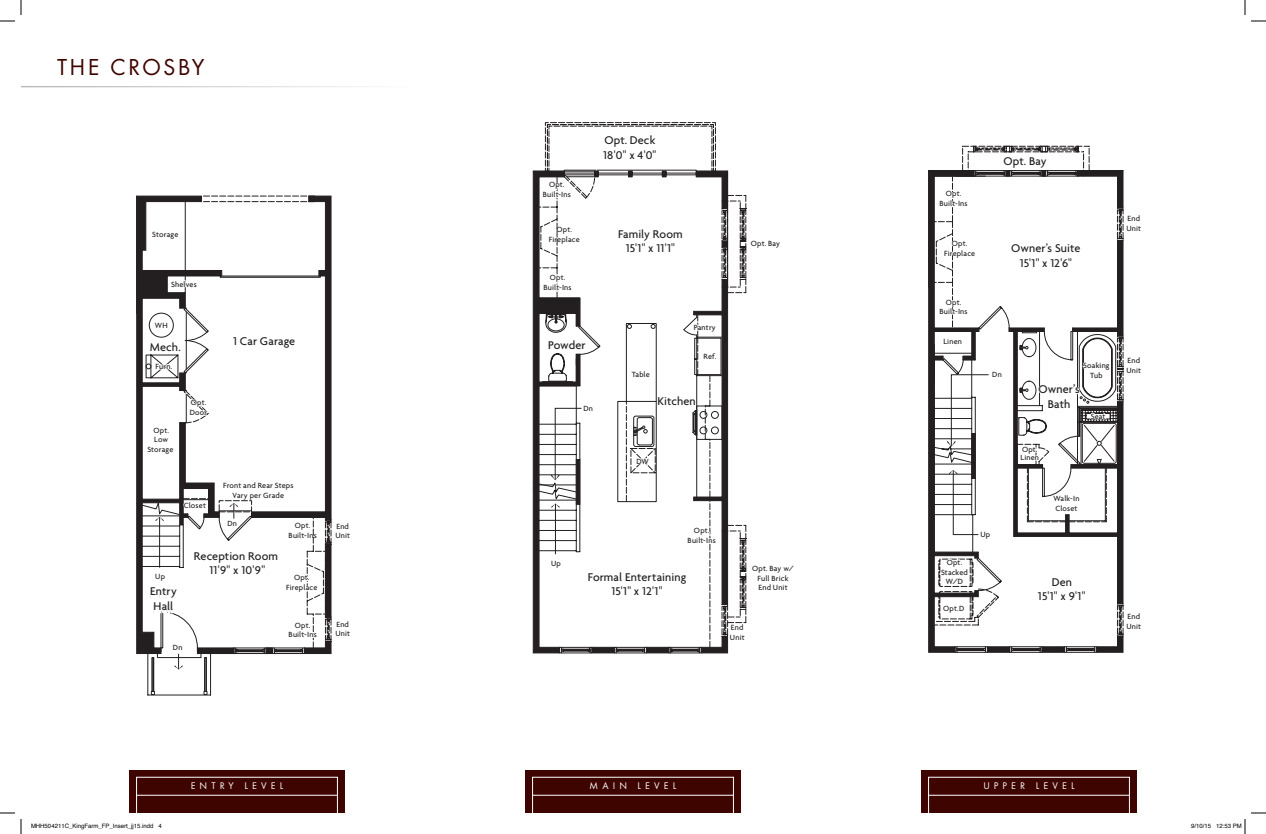
<style>
.page{position:relative;width:1266px;height:834px;background:#fff}
.page>*{position:absolute;margin:0;border:0;box-sizing:border-box;transform-origin:0 0}
.t1{font:24px "Futura T";letter-spacing:.095em;color:#3e0400}
.t2{font:500 12.1px/14.6px "Agenda";letter-spacing:.005em;color:#231f20;text-align:center}
.t3{font:10px "Futura T";letter-spacing:.41em;color:#fff}
.t4{font:500 8.1px/9.7px "Agenda";letter-spacing:.02em;color:#231f20;text-align:center}
.t5{font:6px "Helvetica";color:#000}
</style>
<div class="page">
<hr style="left:21px;top:86px;width:396px;height:1px;background:#9c9c9e">
<div style="left:129px;top:770px;width:216px;height:43px;background:#3e0400"></div>
<svg style="left:136px;top:777px;width:202px;height:36px"></svg>
<hr style="left:136px;top:795px;width:202px;height:1px;background:#fff">
<div style="left:525px;top:770px;width:216px;height:43px;background:#3e0400"></div>
<svg style="left:532px;top:777px;width:202px;height:36px"></svg>
<hr style="left:532px;top:795px;width:202px;height:1px;background:#fff">
<div style="left:921px;top:770px;width:216px;height:43px;background:#3e0400"></div>
<svg style="left:928px;top:777px;width:202px;height:36px"></svg>
<hr style="left:928px;top:795px;width:202px;height:1px;background:#fff">
<svg style="left:136px;top:196px;width:196px;height:500px"></svg>
<svg style="left:728px;top:171px;width:18px;height:482px"></svg>
<svg style="left:532px;top:122px;width:196px;height:532px"></svg>
<svg style="left:962px;top:145px;width:128px;height:25px"></svg>
<svg style="left:928px;top:170px;width:196px;height:483px"></svg>
<svg style="left:0;top:0;width:22px;height:22px"></svg>
<svg style="left:0;top:812px;width:22px;height:22px"></svg>
<svg style="left:1244px;top:0;width:22px;height:22px"></svg>
<svg style="left:1244px;top:812px;width:22px;height:22px"></svg>
<p class="t1" style="left:57px;top:53px;width:149px">THE CROSBY</p>
<p class="t4" style="left:152px;top:230px;width:28px">Storage</p>
<p class="t4" style="left:171px;top:279px;width:27px">Shelves</p>
<p class="t4" style="left:155px;top:320px;width:14px">WH</p>
<p class="t2" style="left:150px;top:340px;width:32px">Mech.</p>
<p class="t2" style="left:233px;top:334px;width:64px">1 Car Garage</p>
<p class="t4" style="left:156px;top:361px;width:18px">Furn.</p>
<p class="t4" style="left:147px;top:425px;width:28px">Opt.<br>Low<br>Storage</p>
<p class="t4" style="left:190px;top:398px;width:19px;text-align:left">Opt.<br>Door</p>
<p class="t4" style="left:184px;top:500px;width:24px">Closet</p>
<p class="t4" style="left:223px;top:481px;width:72px;line-height:9.4px">Front and Rear Steps<br>Vary per Grade</p>
<p class="t4" style="left:227px;top:518px;width:11px">Dn</p>
<p class="t4" style="left:289px;top:521px;width:30px">Opt.<br>Built-Ins</p>
<p class="t4" style="left:155px;top:571px;width:11px">Up</p>
<p class="t2" style="left:150px;top:584px;width:28px;text-align:left">Entry<br>Hall</p>
<p class="t2" style="left:150px;top:587px;width:28px;text-align:left">Entry<br>Hall</p>
<p class="t4" style="left:173px;top:642px;width:11px">Dn</p>
<p class="t2" style="left:194px;top:548px;width:86px">Reception Room<br>11'9" x 10'9"</p>
<p class="t4" style="left:286px;top:573px;width:33px">Opt.<br>Fireplace</p>
<p class="t4" style="left:289px;top:620px;width:30px">Opt.<br>Built-Ins</p>
<p class="t4" style="left:335px;top:521px;width:16px;line-height:9.4px;text-align:left">End<br>Unit</p>
<p class="t4" style="left:335px;top:619px;width:16px;line-height:9.4px;text-align:left">End<br>Unit</p>
<p class="t4" style="left:543px;top:180px;width:30px">Opt.<br>Built-Ins</p>
<p class="t2" style="left:603px;top:133px;width:55px;text-align:left">Opt. Deck<br>18'0" x 4'0"</p>
<p class="t4" style="left:549px;top:225px;width:33px">Opt.<br>Fireplace</p>
<p class="t2" style="left:618px;top:226px;width:66px">Family Room<br>15'1" x 11'1"</p>
<p class="t4" style="left:543px;top:272px;width:30px">Opt.<br>Built-Ins</p>
<p class="t2" style="left:548px;top:338px;width:39px">Powder</p>
<p class="t4" style="left:632px;top:370px;width:20px">Table</p>
<p class="t4" style="left:694px;top:322px;width:24px">Pantry</p>
<p class="t4" style="left:704px;top:351px;width:14px">Ref.</p>
<p class="t4" style="left:583px;top:404px;width:11px">Dn</p>
<p class="t2" style="left:657px;top:393px;width:40px">Kitchen</p>
<p class="t4" style="left:636px;top:456px;width:14px">DW</p>
<p class="t4" style="left:751px;top:238px;width:31px">Opt. Bay</p>
<p class="t4" style="left:551px;top:558px;width:11px">Up</p>
<p class="t4" style="left:688px;top:526px;width:30px">Opt.<br>Built-Ins</p>
<p class="t2" style="left:588px;top:569px;width:100px">Formal Entertaining<br>15'1" x 12'1"</p>
<p class="t4" style="left:752px;top:563px;width:43px">Opt. Bay w/<br>Full Brick<br>End Unit</p>
<p class="t4" style="left:730px;top:622px;width:16px;text-align:left">End<br>Unit</p>
<p class="t4" style="left:939px;top:189px;width:30px">Opt.<br>Built-Ins</p>
<p class="t4" style="left:944px;top:239px;width:33px">Opt.<br>Fireplace</p>
<p class="t4" style="left:939px;top:297px;width:30px">Opt.<br>Built-Ins</p>
<p class="t4" style="left:944px;top:336px;width:20px">Linen</p>
<p class="t2" style="left:1004px;top:153px;width:45px">Opt. Bay</p>
<p class="t2" style="left:1011px;top:241px;width:71px">Owner’s Suite<br>15'1" x 12'6"</p>
<p class="t4" style="left:992px;top:369px;width:11px">Dn</p>
<p class="t4" style="left:1083px;top:360px;width:28px">Soaking<br>Tub</p>
<p class="t2" style="left:1039px;top:382px;width:43px">Owner’s<br>Bath</p>
<p class="t4" style="left:1021px;top:445px;width:20px;line-height:8.1px;text-align:left">Opt.<br>Linen</p>
<p class="t4" style="left:1091px;top:411px;width:16px">Seat</p>
<p class="t4" style="left:1053px;top:494px;width:28px;text-align:left">Walk-In<br>Closet</p>
<p class="t4" style="left:941px;top:557px;width:28px">Opt.<br>Stacked<br>W/D</p>
<p class="t4" style="left:943px;top:603px;width:23px">Opt.D</p>
<p class="t4" style="left:980px;top:529px;width:11px">Up</p>
<p class="t2" style="left:1038px;top:574px;width:49px">Den<br>15'1" x 9'1"</p>
<p class="t4" style="left:1126px;top:213px;width:16px;text-align:left">End<br>Unit</p>
<p class="t4" style="left:1126px;top:355px;width:16px;text-align:left">End<br>Unit</p>
<p class="t4" style="left:1126px;top:612px;width:16px;text-align:left">End<br>Unit</p>
<p class="t3" style="left:191px;top:780px;width:94px">ENTRY LEVEL</p>
<p class="t3" style="left:590px;top:780px;width:88px">MAIN LEVEL</p>
<p class="t3" style="left:983px;top:780px;width:93px">UPPER LEVEL</p>
<p class="t5" style="left:31px;top:821px;width:132px">MHH504211C_KingFarm_FP_Insert_jj15.indd 4</p>
<p class="t5" style="left:1191px;top:821px;width:52px">9/10/15 12:53 PM</p>
</div>
